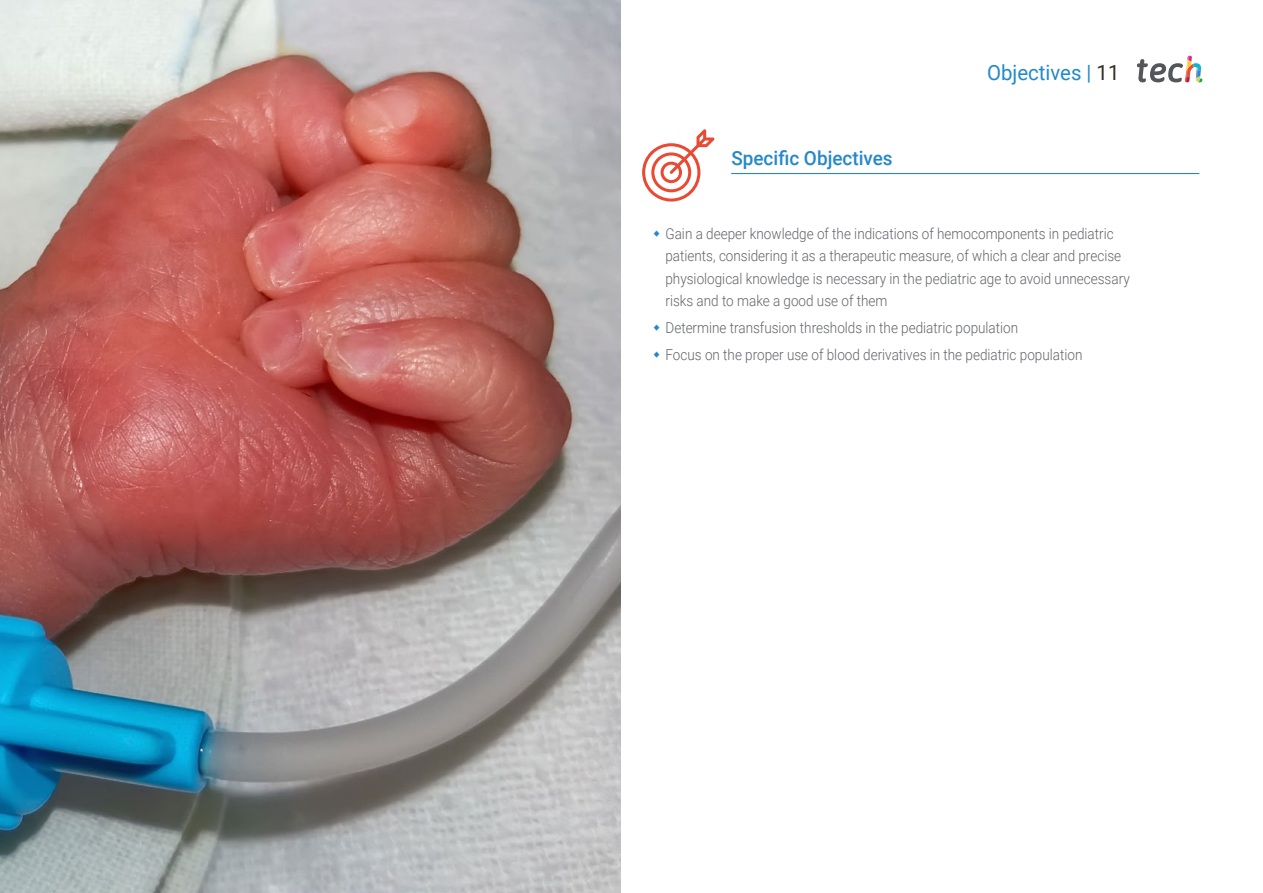
<style>
.page{position:relative;width:1263px;height:893px;background:#fff}
.page>*{position:absolute;margin:0;border:0;box-sizing:border-box;transform-origin:0 0}
.t1{font:21px "Roboto";color:#2488c9}
.t2{font:500 19.5px "Roboto";color:#2488c9}
.t3{font:300 15px/22.5px "Roboto";color:#61646a;scale:.9 1}
.s1{color:#312e20}
</style>
<div class="page">
<img style="left:0;top:0;width:621px;height:893px">
<svg style="left:1137px;top:56px;width:65px;height:27px"></svg>
<svg style="left:642px;top:129px;width:72px;height:73px"></svg>
<hr style="left:731px;top:173px;width:468px;height:1px;background:#2488c9">
<h2 class="t2" style="left:731px;top:145px;width:163px">Specific Objectives</h2>
<h1 class="t1" style="left:987px;top:57px;width:134px">Objectives | <span class="s1">11</span></h1>
<p class="t3" style="left:665px;top:221px;width:517px">Gain a deeper knowledge of the indications of hemocomponents in pediatric patients, considering it as a therapeutic measure, of which a clear and precise physiological knowledge is necessary in the pediatric age to avoid unnecessary risks and to make a good use of them</p>
<p class="t3" style="left:665px;top:314px;width:465px;line-height:26.7px">Determine transfusion thresholds in the pediatric population<br>Focus on the proper use of blood derivatives in the pediatric population</p>
</div>
